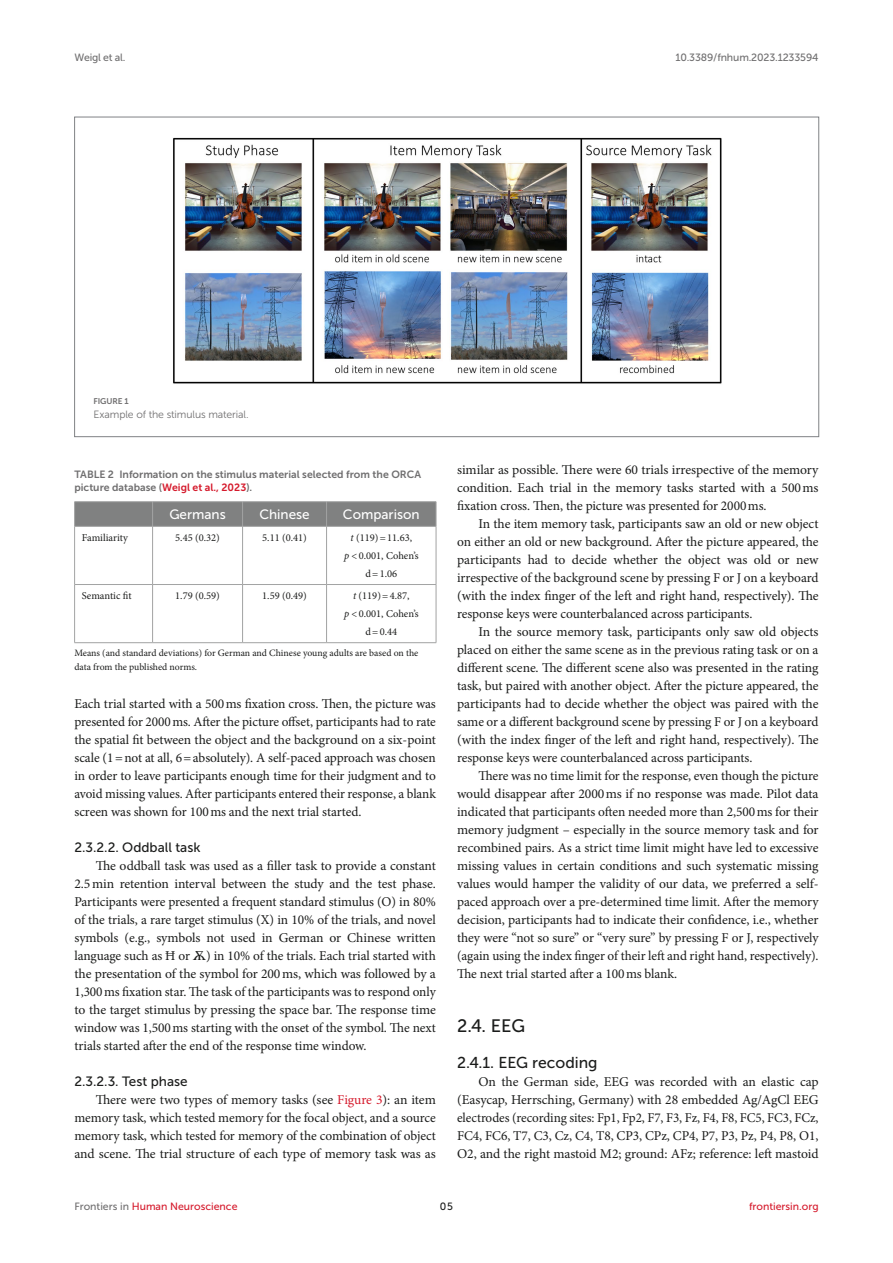
<style>
.page{position:relative;width:893px;height:1263px;background:#fff}
.page>*{position:absolute;margin:0;border:0;box-sizing:border-box;transform-origin:0 0}
.HEAD_2{font:18px "Museo Sans 500";color:#1b1c1b}
.HEAD_3_after_HEAD_2{font:15.75px "Museo Sans 500";color:#1b1c1b}
.TEXT_FLUSH{font:13.5px/18px "Minion Pro";letter-spacing:-.005em;color:#1b1c1b;text-align:justify}
.TEXT{font:13.5px/18px "Minion Pro";letter-spacing:-.005em;color:#1b1c1b;text-align:justify}
.HEAD_4{font:13.5px "Museo Sans 500";color:#1b1c1b}
.TB_CH{font:13.5px "Museo Sans 500";color:#fff}
.TB_TX{font:10.5px/18px "Minion Pro";color:#1b1c1b;text-align:center}
.TT{font:10.5px/13.5px "Museo Sans 700";color:#706f70}
.t1{font:10.5px "Museo Sans 500";color:#d51a2c}
.t2{font:10.5px "Museo Sans 500";letter-spacing:-.015em;color:#706f70}
.FIG_HD{font:10.5px "Museo Sans 300";letter-spacing:-.01em;color:#706f70}
.t3{font:10.5px "Museo Sans 500";color:#1b1c1b}
.TFN{font:9.75px/13.5px "Minion Pro";letter-spacing:-.005em;color:#1b1c1b}
.FIG_HD-2{font:8.25px "Museo Sans 700";letter-spacing:-.01em;color:#706f70}
.s1{color:#d51a2c}
.s2{font-style:italic}
.s3{font-family:"STIX General"}
.s4{color:#706f70}
</style>
<div class="page">
<img style="left:173px;top:137px;width:549px;height:247px">
<hr style="left:243px;top:642px;width:84px;height:1px;background:#a2a3a3">
<hr style="left:242px;top:585px;width:1px;height:57px;background:#a2a3a3">
<hr style="left:153px;top:642px;width:90px;height:1px;background:#a2a3a3">
<hr style="left:326px;top:585px;width:1px;height:57px;background:#a2a3a3">
<hr style="left:436px;top:585px;width:1px;height:57px;background:#a2a3a3">
<hr style="left:327px;top:642px;width:109px;height:1px;background:#a2a3a3">
<hr style="left:74px;top:585px;width:1px;height:57px;background:#a2a3a3">
<hr style="left:152px;top:585px;width:1px;height:57px;background:#a2a3a3">
<hr style="left:74px;top:642px;width:79px;height:1px;background:#a2a3a3">
<hr style="left:153px;top:501px;width:90px;height:1px;background:#a2a3a3">
<hr style="left:153px;top:526px;width:90px;height:1px;background:#a2a3a3">
<hr style="left:243px;top:501px;width:84px;height:1px;background:#a2a3a3">
<hr style="left:243px;top:526px;width:84px;height:1px;background:#a2a3a3">
<hr style="left:327px;top:501px;width:109px;height:1px;background:#a2a3a3">
<hr style="left:327px;top:526px;width:109px;height:1px;background:#a2a3a3">
<hr style="left:74px;top:501px;width:79px;height:1px;background:#a2a3a3">
<div style="left:74px;top:502px;width:363px;height:24px;background:#808181"></div>
<hr style="left:74px;top:526px;width:79px;height:1px;background:#a2a3a3">
<hr style="left:153px;top:584px;width:90px;height:1px;background:#a2a3a3">
<hr style="left:242px;top:526px;width:1px;height:58px;background:#a2a3a3">
<hr style="left:243px;top:584px;width:84px;height:1px;background:#a2a3a3">
<hr style="left:326px;top:526px;width:1px;height:58px;background:#a2a3a3">
<hr style="left:436px;top:526px;width:1px;height:58px;background:#a2a3a3">
<hr style="left:327px;top:584px;width:109px;height:1px;background:#a2a3a3">
<hr style="left:74px;top:526px;width:1px;height:58px;background:#a2a3a3">
<hr style="left:152px;top:526px;width:1px;height:58px;background:#a2a3a3">
<hr style="left:74px;top:584px;width:79px;height:1px;background:#a2a3a3">
<p class="t2" style="left:74px;top:51px;width:53px">Weigl et al.</p>
<p class="t2" style="left:675px;top:51px;width:145px">10.3389/fnhum.2023.1233594</p>
<p class="FIG_HD-2" style="left:94px;top:397px;width:37px">FIGURE 1</p>
<p class="FIG_HD" style="left:94px;top:408px;width:157px">Example of the stimulus material.</p>
<p class="TT" style="left:74px;top:467px;width:348px">TABLE 2 Information on the stimulus material selected from the ORCA picture database (<span class="s1">Weigl et al., 2023</span>).</p>
<p class="TB_CH" style="left:169px;top:507px;width:58px">Germans</p>
<p class="TB_CH" style="left:259px;top:507px;width:52px">Chinese</p>
<p class="TB_CH" style="left:343px;top:507px;width:78px">Comparison</p>
<p class="TB_TX" style="left:82px;top:529px;width:48px">Familiarity</p>
<p class="TB_TX" style="left:175px;top:529px;width:46px">5.45 (0.32)</p>
<p class="TB_TX" style="left:262px;top:529px;width:46px">5.11 (0.41)</p>
<p class="TB_TX" style="left:344px;top:529px;width:76px"><span class="s2">t</span> (119)=11.63,<br><span class="s2">p</span> &lt;0.001, Cohen’s d=1.06</p>
<p class="TB_TX" style="left:82px;top:587px;width:51px">Semantic fit</p>
<p class="TB_TX" style="left:175px;top:587px;width:46px">1.79 (0.59)</p>
<p class="TB_TX" style="left:262px;top:587px;width:46px">1.59 (0.49)</p>
<p class="TB_TX" style="left:344px;top:587px;width:76px"><span class="s2">t</span> (119)=4.87,<br><span class="s2">p</span> &lt;0.001, Cohen’s d=0.44</p>
<p class="TFN" style="left:74px;top:646px;width:345px">Means (and standard deviations) for German and Chinese young adults are based on the data from the published norms.</p>
<p class="TEXT_FLUSH" style="left:74px;top:695px;width:363px">Each trial started with a 500ms fixation cross. Then, the picture was presented for 2000ms. After the picture offset, participants had to rate the spatial fit between the object and the background on a six-point scale (1=not at all, 6=absolutely). A self-paced approach was chosen in order to leave participants enough time for their judgment and to avoid missing values. After participants entered their response, a blank screen was shown for 100ms and the next trial started.</p>
<p class="HEAD_4" style="left:74px;top:840px;width:128px">2.3.2.2. Oddball task</p>
<p class="TEXT_FLUSH" style="left:74px;top:857px;width:363px;text-indent:21px">The oddball task was used as a filler task to provide a constant 2.5min retention interval between the study and the test phase.<br>Participants were presented a frequent standard stimulus (O) in 80% of the trials, a rare target stimulus (X) in 10% of the trials, and novel symbols (e.g., symbols not used in German or Chinese written language such as Ħ or <span class="s3">Ѫ</span>) in 10% of the trials. Each trial started with the presentation of the symbol for 200ms, which was followed by a 1,300ms fixation star. The task of the participants was to respond only to the target stimulus by pressing the space bar. The response time window was 1,500ms starting with the onset of the symbol. The next trials started after the end of the response time window.</p>
<p class="HEAD_4" style="left:74px;top:1074px;width:115px">2.3.2.3. Test phase</p>
<p class="TEXT_FLUSH" style="left:74px;top:1091px;width:363px;text-indent:21px">There were two types of memory tasks (see <span class="s1">Figure 3</span>): an item memory task, which tested memory for the focal object, and a source memory task, which tested for memory of the combination of object and scene. The trial structure of each type of memory task was as</p>
<p class="TEXT_FLUSH" style="left:457px;top:461px;width:363px">similar as possible. There were 60 trials irrespective of the memory condition. Each trial in the memory tasks started with a 500ms fixation cross. Then, the picture was presented for 2000ms.</p>
<p class="TEXT" style="left:457px;top:515px;width:363px;text-indent:21px">In the item memory task, participants saw an old or new object on either an old or new background. After the picture appeared, the participants had to decide whether the object was old or new irrespective of the background scene by pressing F or J on a keyboard (with the index finger of the left and right hand, respectively). The response keys were counterbalanced across participants.</p>
<p class="TEXT" style="left:457px;top:623px;width:363px;text-indent:21px">In the source memory task, participants only saw old objects placed on either the same scene as in the previous rating task or on a different scene. The different scene also was presented in the rating task, but paired with another object. After the picture appeared, the participants had to decide whether the object was paired with the same or a different background scene by pressing F or J on a keyboard (with the index finger of the left and right hand, respectively). The response keys were counterbalanced across participants.</p>
<p class="TEXT" style="left:457px;top:767px;width:363px;text-indent:21px">There was no time limit for the response, even though the picture would disappear after 2000ms if no response was made. Pilot data indicated that participants often needed more than 2,500ms for their memory judgment – especially in the source memory task and for recombined pairs. As a strict time limit might have led to excessive missing values in certain conditions and such systematic missing values would hamper the validity of our data, we preferred a self&shy;paced approach over a pre-determined time limit. After the memory decision, participants had to indicate their confidence, i.e., whether they were “not so sure” or “very sure” by pressing F or J, respectively (again using the index finger of their left and right hand, respectively).<br>The next trial started after a 100ms blank.</p>
<p class="HEAD_2" style="left:457px;top:1016px;width:69px">2.4. EEG</p>
<p class="HEAD_3_after_HEAD_2" style="left:457px;top:1054px;width:142px">2.4.1. EEG recoding</p>
<p class="TEXT_FLUSH" style="left:457px;top:1073px;width:363px;text-indent:21px">On the German side, EEG was recorded with an elastic cap (Easycap, Herrsching, Germany) with 28 embedded Ag/AgCl EEG electrodes (recording sites: Fp1, Fp2, F7, F3, Fz, F4, F8, FC5, FC3, FCz, FC4, FC6, T7, C3, Cz, C4, T8, CP3, CPz, CP4, P7, P3, Pz, P4, P8, O1, O2, and the right mastoid M2; ground: AFz; reference: left mastoid</p>
<p class="t1" style="left:74px;top:1200px;width:165px"><span class="s4">Frontiers in</span> Human Neuroscience</p>
<p class="t3" style="left:440px;top:1200px;width:14px">05</p>
<p class="t1" style="left:749px;top:1200px;width:71px">frontiersin.org</p>
</div>
